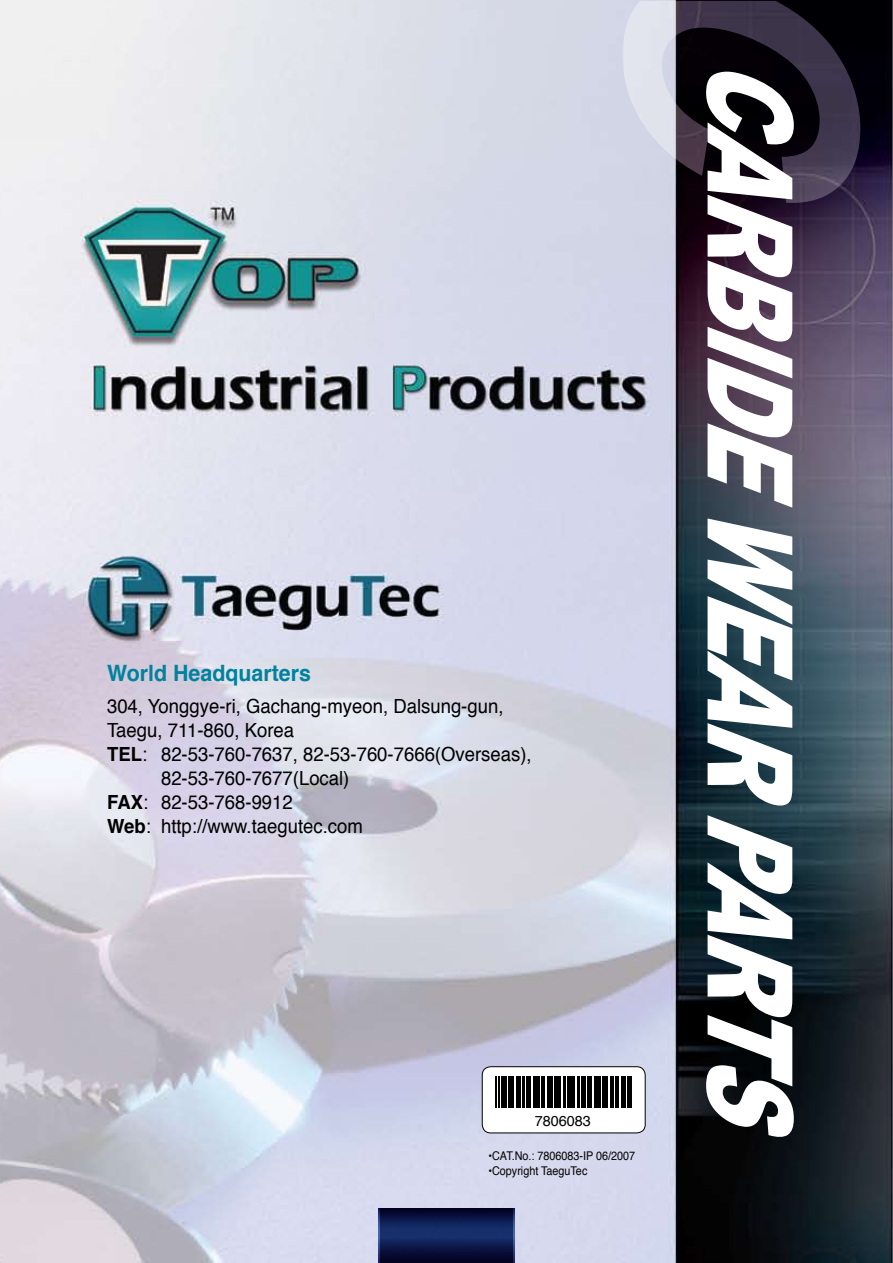
<style>
.page{position:relative;width:893px;height:1263px;background:#fff}
.page>*{position:absolute;margin:0;border:0;box-sizing:border-box;transform-origin:0 0}
.t1{font:700 22.5px "Helvetica";color:#00829e;scale:.95 1}
.t2{font:19.5px "Helvetica";color:#000;scale:.95 1}
.t3{font:14.4px "Helvetica";color:#000}
.t4{font:12px "Helvetica";color:#000;scale:.9 1}
.s1{font-weight:700}
</style>
<div class="page">
<img style="left:0;top:1px;width:893px;height:1261px">
<img style="left:622px;top:1px;width:238px;height:203px">
<img style="left:706px;top:72px;width:88px;height:713px">
<svg style="left:482px;top:1067px;width:163px;height:66px"></svg>
<hr style="left:495px;top:1076px;width:1px;height:31px;background:#000">
<hr style="left:499px;top:1076px;width:1px;height:31px;background:#000">
<hr style="left:501px;top:1076px;width:3px;height:31px;background:#000">
<hr style="left:505px;top:1076px;width:2px;height:31px;background:#000">
<hr style="left:508px;top:1076px;width:1px;height:31px;background:#000">
<hr style="left:511px;top:1076px;width:1px;height:31px;background:#000">
<hr style="left:513px;top:1076px;width:1px;height:31px;background:#000">
<hr style="left:516px;top:1076px;width:1px;height:31px;background:#000">
<hr style="left:519px;top:1076px;width:2px;height:31px;background:#000">
<hr style="left:522px;top:1076px;width:3px;height:31px;background:#000">
<hr style="left:526px;top:1076px;width:2px;height:31px;background:#000">
<hr style="left:529px;top:1076px;width:2px;height:31px;background:#000">
<hr style="left:533px;top:1076px;width:1px;height:31px;background:#000">
<hr style="left:535px;top:1076px;width:3px;height:31px;background:#000">
<hr style="left:539px;top:1076px;width:1px;height:31px;background:#000">
<hr style="left:541px;top:1076px;width:1px;height:31px;background:#000">
<hr style="left:543px;top:1076px;width:1px;height:31px;background:#000">
<hr style="left:547px;top:1076px;width:2px;height:31px;background:#000">
<hr style="left:550px;top:1076px;width:3px;height:31px;background:#000">
<hr style="left:554px;top:1076px;width:1px;height:31px;background:#000">
<hr style="left:556px;top:1076px;width:1px;height:31px;background:#000">
<hr style="left:559px;top:1076px;width:2px;height:31px;background:#000">
<hr style="left:563px;top:1076px;width:3px;height:31px;background:#000">
<hr style="left:567px;top:1076px;width:1px;height:31px;background:#000">
<hr style="left:569px;top:1076px;width:1px;height:31px;background:#000">
<hr style="left:572px;top:1076px;width:1px;height:31px;background:#000">
<hr style="left:574px;top:1076px;width:1px;height:31px;background:#000">
<hr style="left:577px;top:1076px;width:3px;height:31px;background:#000">
<hr style="left:581px;top:1076px;width:2px;height:31px;background:#000">
<hr style="left:585px;top:1076px;width:1px;height:31px;background:#000">
<hr style="left:587px;top:1076px;width:2px;height:31px;background:#000">
<hr style="left:590px;top:1076px;width:2px;height:31px;background:#000">
<hr style="left:594px;top:1076px;width:1px;height:31px;background:#000">
<hr style="left:596px;top:1076px;width:3px;height:31px;background:#000">
<hr style="left:600px;top:1076px;width:1px;height:31px;background:#000">
<hr style="left:602px;top:1076px;width:3px;height:31px;background:#000">
<hr style="left:606px;top:1076px;width:2px;height:31px;background:#000">
<hr style="left:611px;top:1076px;width:1px;height:31px;background:#000">
<hr style="left:613px;top:1076px;width:1px;height:31px;background:#000">
<hr style="left:615px;top:1076px;width:1px;height:31px;background:#000">
<hr style="left:617px;top:1076px;width:1px;height:31px;background:#000">
<hr style="left:621px;top:1076px;width:1px;height:31px;background:#000">
<hr style="left:623px;top:1076px;width:3px;height:31px;background:#000">
<hr style="left:627px;top:1076px;width:2px;height:31px;background:#000">
<hr style="left:630px;top:1076px;width:1px;height:31px;background:#000">
<div style="left:482px;top:1066px;width:164px;height:67px;border:1px solid #000;border-radius:9px"></div>
<svg style="left:380px;top:1208px;width:134px;height:55px;background:#0d194a"></svg>
<p class="t1" style="left:107px;top:653px;width:216px">World Headquarters</p>
<p class="t2" style="left:107px;top:690px;width:419px">304, Yonggye-ri, Gachang-myeon, Dalsung-gun,</p>
<p class="t2" style="left:107px;top:714px;width:198px">Taegu, 711-860, Korea</p>
<p class="t2" style="left:107px;top:738px;width:449px"><span class="s1">TEL</span>: 82-53-760-7637, 82-53-760-7666(Overseas),</p>
<p class="t2" style="left:161px;top:762px;width:200px">82-53-760-7677(Local)</p>
<p class="t2" style="left:107px;top:786px;width:197px"><span class="s1">FAX</span>: 82-53-768-9912</p>
<p class="t2" style="left:107px;top:810px;width:271px"><span class="s1">Web</span>: http://www.taegutec.com</p>
<p class="t3" style="left:535px;top:1108px;width:58px">7806083</p>
<p class="t4" style="left:488px;top:1145px;width:165px">•CAT.No.: 7806083-IP 06/2007</p>
<p class="t4" style="left:488px;top:1160px;width:112px">•Copyright TaeguTec</p>
</div>
